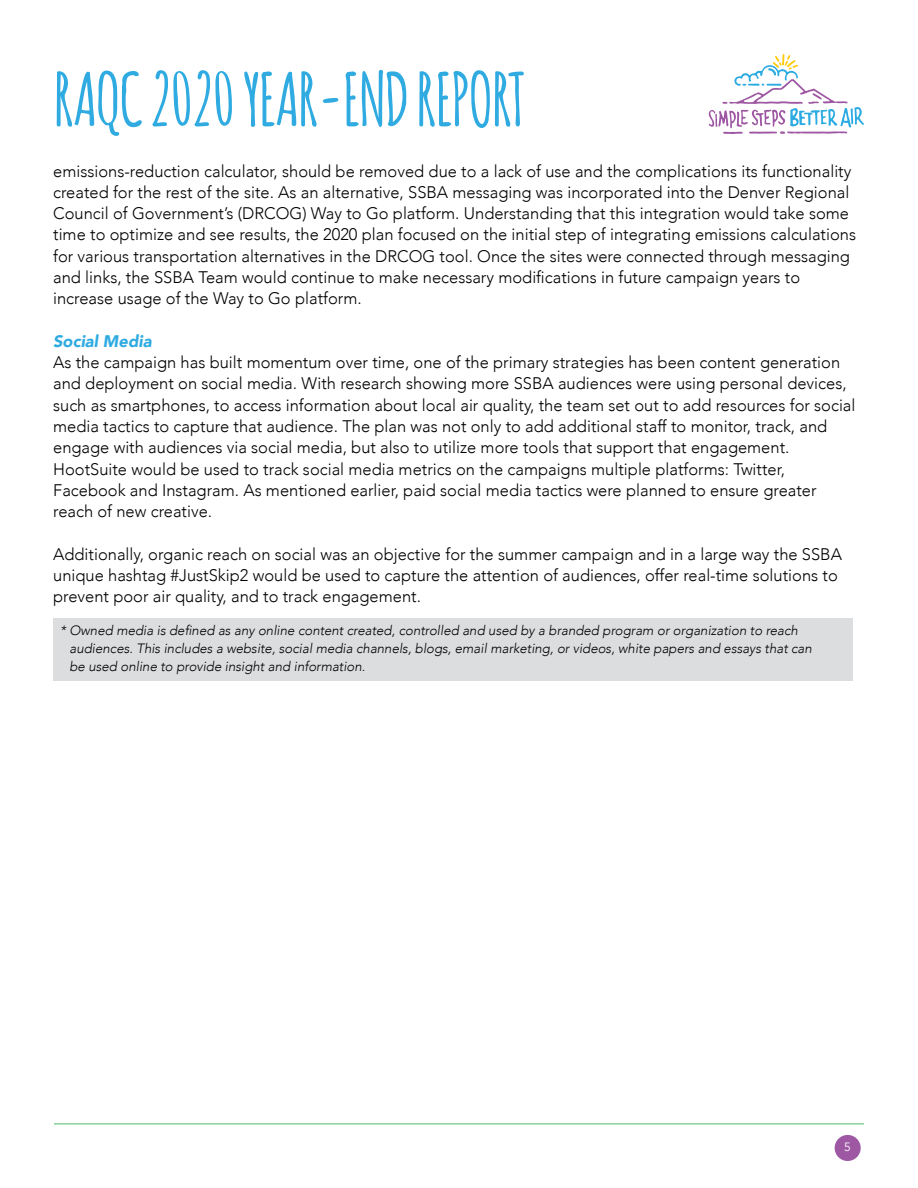
<style>
.page{position:relative;width:918px;height:1188px;background:#fff}
.page>*{position:absolute;margin:0;border:0;box-sizing:border-box;transform-origin:0 0}
.t1{font:700 72px "Amatic";color:#2fabe1}
.t2{font:300 16.8px/21.3px "Avenir";color:#000}
.t3{font:italic 900 16.8px "Avenir";color:#2fabe1}
.t4{font:italic 300 13.5px/18px "Avenir";color:#000}
.t5{font:12px "Avenir";color:#fff}
</style>
<div class="page">
<hr style="left:54px;top:1124px;width:810px;height:1px;background:#4dba6d">
<div style="left:835px;top:1135px;width:26px;height:26px;background:#9d57a3;border-radius:50%"></div>
<svg style="left:709px;top:54px;width:155px;height:80px"></svg>
<div style="left:53px;top:618px;width:800px;height:62px;background:#dcddde"></div>
<h1 class="t1" style="left:54px;top:48px;width:472px">RAQC 2020 YEAR-END REPORT</h1>
<p class="t2" style="left:53px;top:160px;width:804px">emissions-reduction calculator, should be removed due to a lack of use and the complications its functionality created for the rest of the site. As an alternative, SSBA messaging was incorporated into the Denver Regional Council of Government’s (DRCOG) Way to Go platform. Understanding that this integration would take some time to optimize and see results, the 2020 plan focused on the initial step of integrating emissions calculations for various transportation alternatives in the DRCOG tool. Once the sites were connected through messaging and links, the SSBA Team would continue to make necessary modifications in future campaign years to increase usage of the Way to Go platform.</p>
<p class="t3" style="left:53px;top:327px;width:100px">Social Media</p>
<p class="t2" style="left:53px;top:352px;width:804px">As the campaign has built momentum over time, one of the primary strategies has been content generation and deployment on social media. With research showing more SSBA audiences were using personal devices, such as smartphones, to access information about local air quality, the team set out to add resources for social media tactics to capture that audience. The plan was not only to add additional staff to monitor, track, and engage with audiences via social media, but also to utilize more tools that support that engagement.<br>HootSuite would be used to track social media metrics on the campaigns multiple platforms: Twitter, Facebook and Instagram. As mentioned earlier, paid social media tactics were planned to ensure greater reach of new creative.</p>
<p class="t2" style="left:53px;top:543px;width:790px">Additionally, organic reach on social was an objective for the summer campaign and in a large way the SSBA unique hashtag #JustSkip2 would be used to capture the attention of audiences, offer real-time solutions to prevent poor air quality, and to track engagement.</p>
<p class="t4" style="left:69px;top:622px;width:744px;text-indent:-9px">* Owned media is defined as any online content created, controlled and used by a branded program or organization to reach audiences. This includes a website, social media channels, blogs, email marketing, or videos, white papers and essays that can be used online to provide insight and information.</p>
<p class="t5" style="left:844px;top:1140px;width:8px">5</p>
</div>
